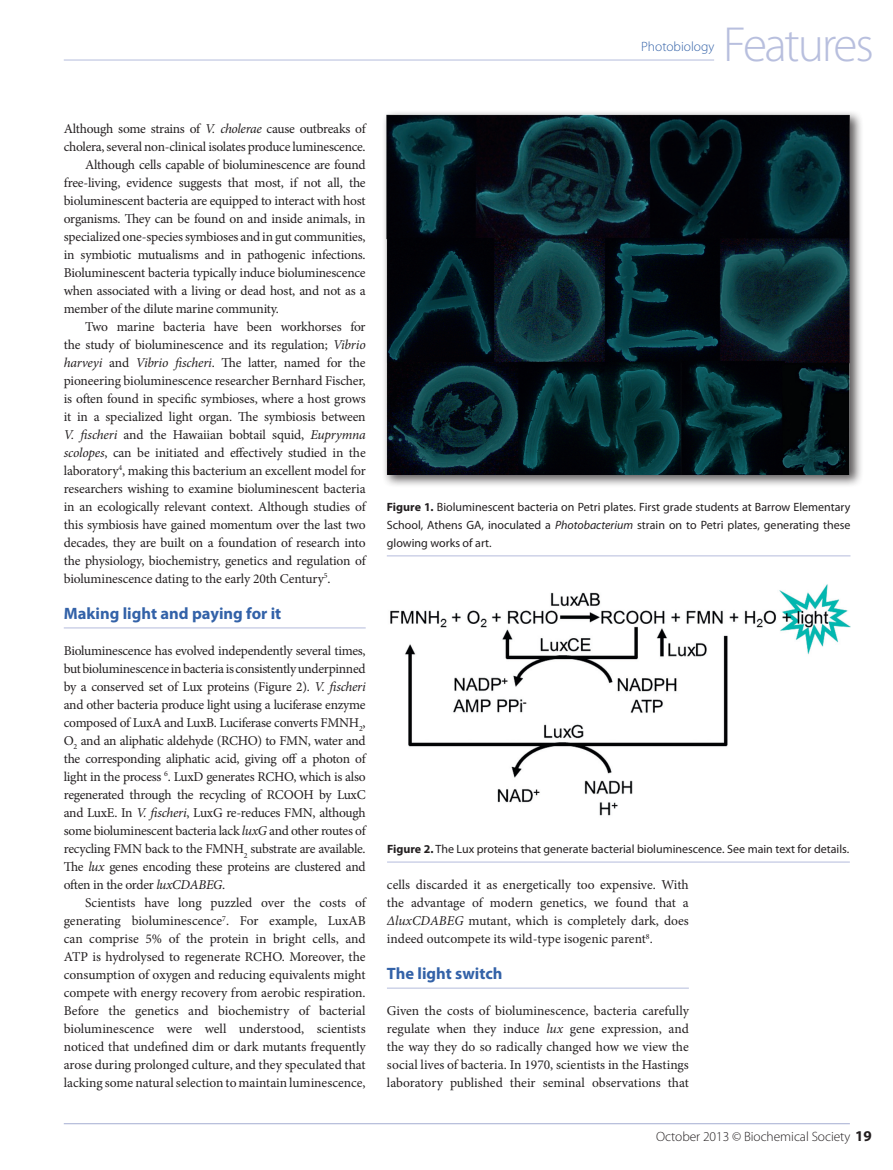
<style>
.page{position:relative;width:893px;height:1170px;background:#fff}
.page>*{position:absolute;margin:0;border:0;box-sizing:border-box;transform-origin:0 0}
.t1{font:300 49.5px "Myriad Pro";letter-spacing:-.055em;color:#b8bfde}
.Feat_Head_1{font:700 16.5px "Myriad Pro";color:#3362a8}
.t2{font:700 15px "Myriad Pro";color:#231f20}
.Feat_Body_Text{font:13.5px/18px "Minion Pro";letter-spacing:-.01em;color:#231f20;text-align:justify}
.Feat_First_Para{font:13.5px/18px "Minion Pro";letter-spacing:-.02em;color:#231f20;text-align:justify}
.Copyright{font:300 13.5px "Myriad Pro";letter-spacing:-.005em;color:#231f20}
.Feat_Section{font:300 13.5px "Myriad Pro";color:#3362a8}
.Feat_Caption{font:12px/18px "Myriad Pro";color:#231f20;text-align:justify}
.s1{font-style:italic}
.s2{font-weight:700}
</style>
<div class="page">
<hr style="left:64px;top:1123px;width:786px;height:1px;background:#a9b1d4">
<hr style="left:64px;top:59px;width:650px;height:2px;background:#b8bfde">
<hr style="left:64px;top:627px;width:302px;height:1px;background:#b8bfde">
<hr style="left:387px;top:987px;width:302px;height:1px;background:#b8bfde">
<hr style="left:387px;top:555px;width:463px;height:1px;background:#b8bfde">
<div style="left:382px;top:110px;width:481px;height:378px;background:#231f20;opacity:.75"></div>
<img style="left:387px;top:115px;width:463px;height:360px">
<hr style="left:387px;top:861px;width:463px;height:1px;background:#b8bfde">
<img style="left:390px;top:584px;width:460px;height:232px">
<p class="Feat_Section" style="left:641px;top:38px;width:75px">Photobiology</p>
<p class="t1" style="left:723px;top:14px;width:152px">Features</p>
<p class="Feat_First_Para" style="left:64px;top:119px;width:303px">Although some strains of <span class="s1">V. cholerae</span> cause outbreaks of cholera, several non-clinical isolates produce luminescence.</p>
<p class="Feat_Body_Text" style="left:64px;top:155px;width:303px;text-indent:21px">Although cells capable of bioluminescence are found free-living, evidence suggests that most, if not all, the bioluminescent bacteria are equipped to interact with host organisms. They can be found on and inside animals, in specialized one-species symbioses and in gut communities, in symbiotic mutualisms and in pathogenic infections.<br>Bioluminescent bacteria typically induce bioluminescence when associated with a living or dead host, and not as a member of the dilute marine community.</p>
<p class="Feat_Body_Text" style="left:64px;top:317px;width:303px;text-indent:21px">Two marine bacteria have been workhorses for the study of bioluminescence and its regulation; <span class="s1">Vibrio harveyi</span> and <span class="s1">Vibrio fischeri</span>. The latter, named for the pioneering bioluminescence researcher Bernhard Fischer, is often found in specific symbioses, where a host grows it in a specialized light organ. The symbiosis between <span class="s1">V. fischeri</span> and the Hawaiian bobtail squid, <span class="s1">Euprymna scolopes</span>, can be initiated and effectively studied in the laboratory<sup>4</sup>, making this bacterium an excellent model for researchers wishing to examine bioluminescent bacteria in an ecologically relevant context. Although studies of this symbiosis have gained momentum over the last two decades, they are built on a foundation of research into the physiology, biochemistry, genetics and regulation of bioluminescence dating to the early 20th Century<sup>5</sup>.</p>
<p class="Feat_Head_1" style="left:64px;top:602px;width:219px">Making light and paying for it</p>
<p class="Feat_First_Para" style="left:64px;top:641px;width:303px">Bioluminescence has evolved independently several times, but bioluminescence in bacteria is consistently underpinned by a conserved set of Lux proteins (Figure 2). <span class="s1">V. fischeri </span>and other bacteria produce light using a luciferase enzyme composed of LuxA and LuxB. Luciferase converts FMNH<sub>2</sub>, O<sub>2</sub> and an aliphatic aldehyde (RCHO) to FMN, water and the corresponding aliphatic acid, giving off a photon of light in the process <sup>6</sup>. LuxD generates RCHO, which is also regenerated through the recycling of RCOOH by LuxC and LuxE. In <span class="s1">V. fischeri</span>, LuxG re-reduces FMN, although some bioluminescent bacteria lack <span class="s1">luxG</span> and other routes of recycling FMN back to the FMNH<sub>2</sub> substrate are available.<br>The <span class="s1">lux</span> genes encoding these proteins are clustered and often in the order <span class="s1">luxCDABEG</span>.</p>
<p class="Feat_Body_Text" style="left:64px;top:893px;width:303px;text-indent:21px">Scientists have long puzzled over the costs of generating bioluminescence<sup>7</sup>. For example, LuxAB can comprise 5% of the protein in bright cells, and ATP is hydrolysed to regenerate RCHO. Moreover, the consumption of oxygen and reducing equivalents might compete with energy recovery from aerobic respiration.<br>Before the genetics and biochemistry of bacterial bioluminescence were well understood, scientists noticed that undefined dim or dark mutants frequently arose during prolonged culture, and they speculated that lacking some natural selection to maintain luminescence,</p>
<p class="Feat_Caption" style="left:387px;top:497px;width:465px"><span class="s2">Figure 1.</span> Bioluminescent bacteria on Petri plates. First grade students at Barrow Elementary School, Athens GA, inoculated a <span class="s1">Photobacterium</span> strain on to Petri plates, generating these glowing works of art.</p>
<p class="Feat_Caption" style="left:387px;top:839px;width:464px"><span class="s2">Figure 2.</span> The Lux proteins that generate bacterial bioluminescence. See main text for details.</p>
<p class="Feat_Body_Text" style="left:387px;top:875px;width:303px">cells discarded it as energetically too expensive. With the advantage of modern genetics, we found that a <span class="s1">∆luxCDABEG</span> mutant, which is completely dark, does indeed outcompete its wild-type isogenic parent<sup>8</sup>.</p>
<p class="Feat_Head_1" style="left:387px;top:962px;width:117px">The light switch</p>
<p class="Feat_First_Para" style="left:387px;top:1001px;width:303px">Given the costs of bioluminescence, bacteria carefully regulate when they induce <span class="s1">lux</span> gene expression, and the way they do so radically changed how we view the social lives of bacteria. In 1970, scientists in the Hastings laboratory published their seminal observations that</p>
<p class="t2" style="left:855px;top:1126px;width:18px">19</p>
<p class="Copyright" style="left:656px;top:1128px;width:196px">October 2013 © Biochemical Society</p>
</div>
